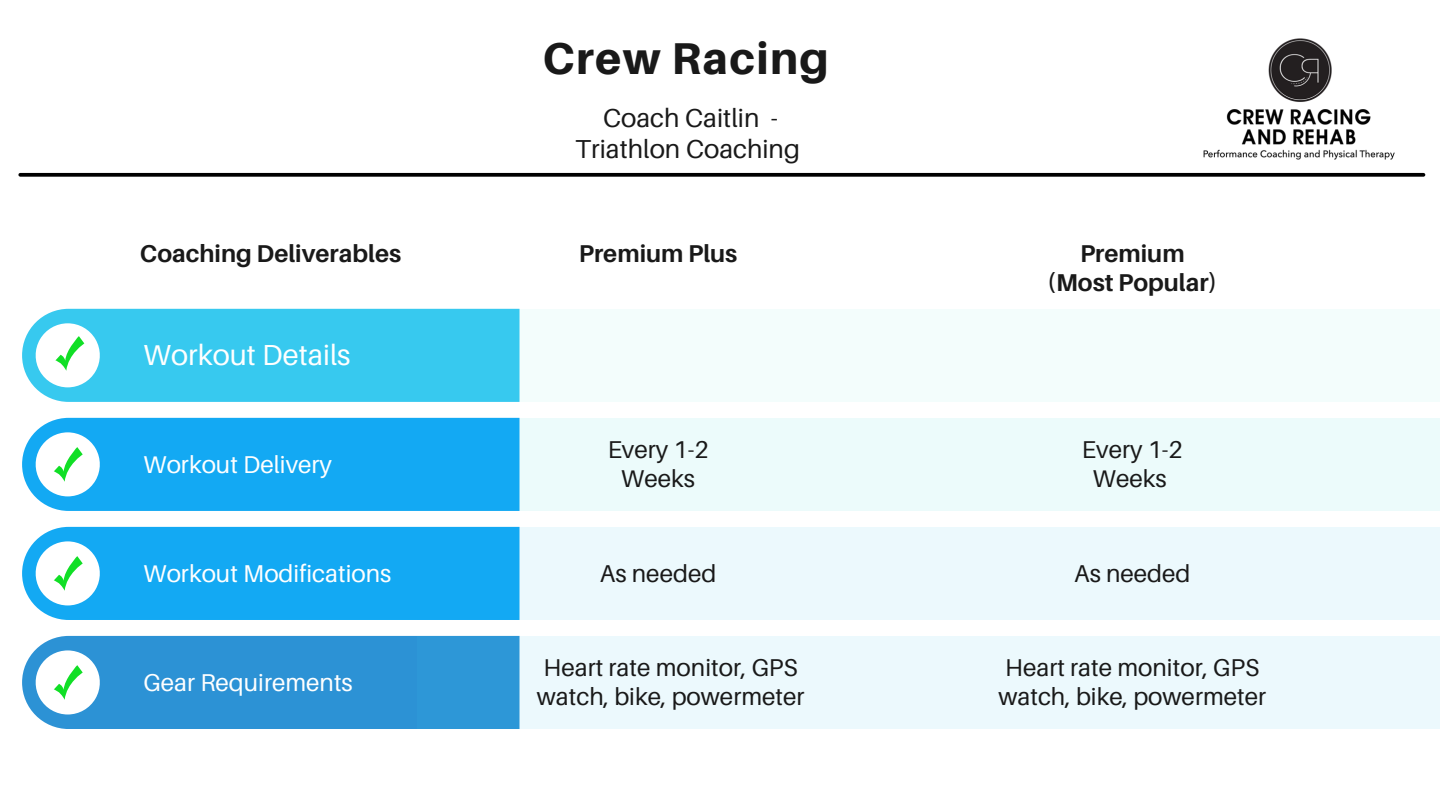
<style>
.page{position:relative;width:1440px;height:810px;background:#fff}
.page>*{position:absolute;margin:0;border:0;box-sizing:border-box;transform-origin:0 0}
.t1{font:800 44.6px "Aileron";letter-spacing:.03em;color:#191919}
.t2{font:29px "Aileron";color:#fff}
.t3{font:26px/30.6px "Aileron";color:#191919;text-align:center}
.t4{font:24.3px/28.7px "Aileron";color:#191919;text-align:center}
.t5{font:24.3px "Aileron";color:#fff}
.t6{font:700 24.3px/28.7px "Aileron";color:#191919;text-align:center}
</style>
<div class="page">
<svg style="left:20px;top:173px;width:1403px;height:4px;background:#151515"></svg>
<img style="left:1183px;top:38px;width:230px;height:137px">
<div style="left:417px;top:309px;width:1023px;height:93px;background:#f3fdfc"></div>
<div style="left:417px;top:418px;width:1023px;height:93px;background:#ecfbfb"></div>
<div style="left:417px;top:527px;width:1023px;height:93px;background:#ecf9fd"></div>
<div style="left:417px;top:636px;width:1023px;height:93px;background:#ecf9fd"></div>
<svg style="left:22px;top:309px;width:498px;height:93px;background:#48cdef"></svg>
<svg style="left:22px;top:418px;width:498px;height:93px;background:#27b0f2"></svg>
<svg style="left:22px;top:527px;width:498px;height:93px;background:#27b0f2"></svg>
<svg style="left:22px;top:636px;width:498px;height:93px;background:#3e9cd8"></svg>
<h1 class="t1" style="left:543px;top:31px;width:288px">Crew Racing</h1>
<p class="t3" style="left:575px;top:102px;width:226px">Coach Caitlin -<br>Triathlon Coaching</p>
<p class="t6" style="left:140px;top:239px;width:263px">Coaching Deliverables</p>
<p class="t6" style="left:579px;top:239px;width:160px">Premium Plus</p>
<p class="t6" style="left:1047px;top:239px;width:172px">Premium (Most Popular)</p>
<p class="t2" style="left:144px;top:337px;width:208px">Workout Details</p>
<p class="t5" style="left:144px;top:449px;width:190px">Workout Delivery</p>
<p class="t5" style="left:144px;top:558px;width:249px">Workout Modifications</p>
<p class="t5" style="left:144px;top:667px;width:211px">Gear Requirements</p>
<p class="t4" style="left:608px;top:435px;width:102px">Every 1-2<br>Weeks</p>
<p class="t4" style="left:600px;top:558px;width:118px">As needed</p>
<p class="t4" style="left:1082px;top:435px;width:102px">Every 1-2<br>Weeks</p>
<p class="t4" style="left:1074px;top:558px;width:118px">As needed</p>
<p class="t4" style="left:537px;top:653px;width:269px;text-align:left">Heart rate monitor, GPS watch, bike, powermeter</p>
<p class="t4" style="left:998px;top:653px;width:269px;text-align:left">Heart rate monitor, GPS watch, bike, powermeter</p>
</div>
